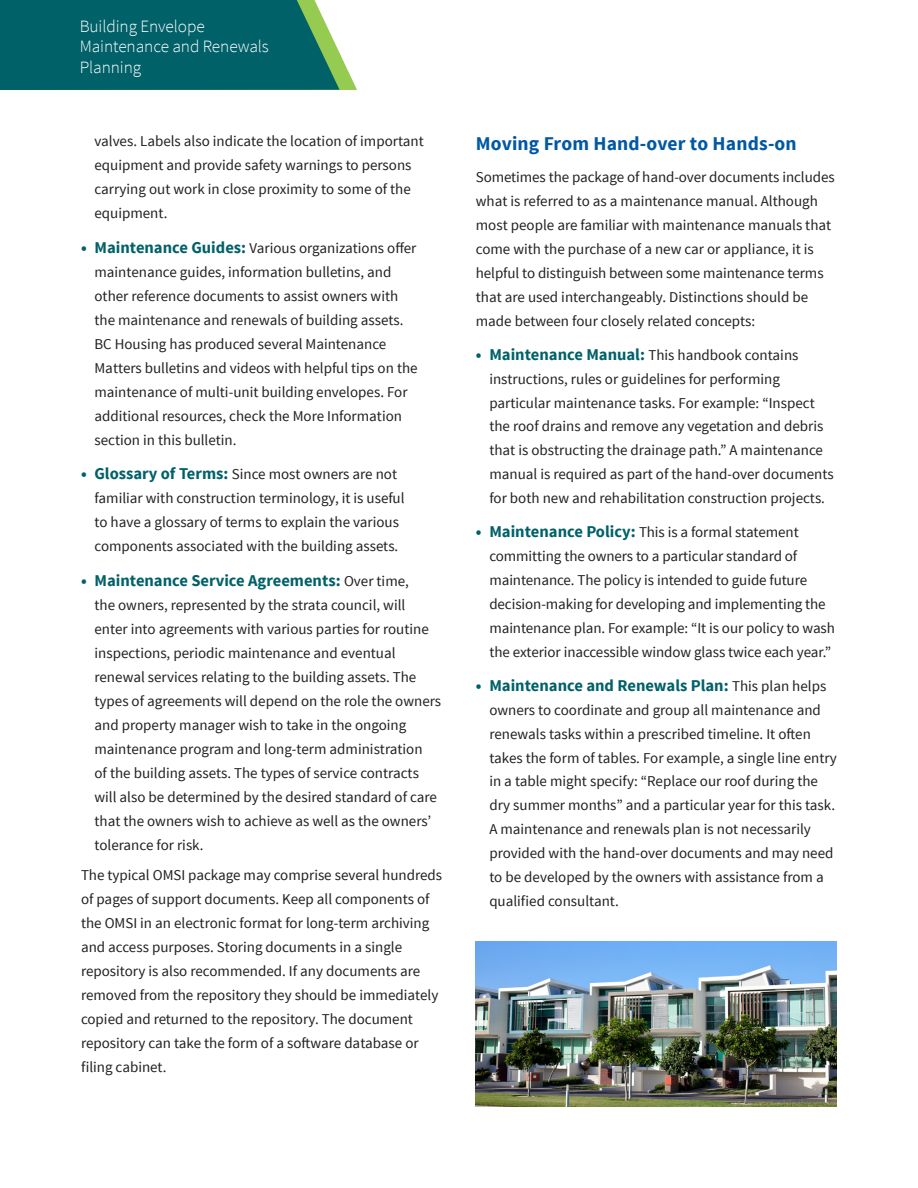
<style>
.page{position:relative;width:918px;height:1188px;background:#fff}
.page>*{position:absolute;margin:0;border:0;box-sizing:border-box;transform-origin:0 0}
.MM_Subhead{font:700 19.5px "Source Sans Pro";letter-spacing:.01em;color:#0158a4}
.t1{font:300 17.25px/20.7px "Source Sans Pro";letter-spacing:-.005em;color:#fff}
.MM_Subhead_2{font:700 16.5px "Source Sans Pro";color:#006169}
.MM_Subhead_2-2{font:15px/24px "Source Sans Pro";color:#231f20}
.MM_Body{font:15px/24px "Source Sans Pro";color:#231f20}
.s1{font-weight:700;font-size:16.5px;color:#006169}
.s2{font-weight:400;font-size:15px;color:#231f20}
</style>
<div class="page">
<svg style="left:0;top:0;width:357px;height:90px;background:#166f70"></svg>
<img style="left:475px;top:942px;width:362px;height:165px">
<p class="t1" style="left:80px;top:16px;width:191px">Building Envelope<br>Maintenance and Renewals<br>Planning</p>
<p class="MM_Subhead_2-2" style="left:94px;top:130px;width:331px">valves. Labels also indicate the location of important equipment and provide safety warnings to persons carrying out work in close proximity to some of the equipment.</p>
<p class="MM_Subhead_2-2" style="left:94px;top:236px;width:325px;text-indent:-14px"><span class="s1">• Maintenance Guides:</span> Various organizations offer maintenance guides, information bulletins, and other reference documents to assist owners with the maintenance and renewals of building assets.<br>BC Housing has produced several Maintenance Matters bulletins and videos with helpful tips on the maintenance of multi-unit building envelopes. For additional resources, check the More Information section in this bulletin.</p>
<p class="MM_Subhead_2-2" style="left:94px;top:463px;width:312px;text-indent:-14px"><span class="s1">• Glossary of Terms:</span> Since most owners are not familiar with construction terminology, it is useful to have a glossary of terms to explain the various components associated with the building assets.</p>
<p class="MM_Subhead_2" style="left:81px;top:570px;width:329px">• Maintenance Service Agreements: <span class="s2">Over time,</span></p>
<p class="MM_Subhead_2-2" style="left:94px;top:593px;width:348px">the owners, represented by the strata council, will enter into agreements with various parties for routine inspections, periodic maintenance and eventual renewal services relating to the building assets. The types of agreements will depend on the role the owners and property manager wish to take in the ongoing maintenance program and long-term administration<br>of the building assets. The types of service contracts will also be determined by the desired standard of care that the owners wish to achieve as well as the owners’ tolerance for risk.</p>
<p class="MM_Body" style="left:81px;top:863px;width:363px">The typical OMSI package may comprise several hundreds of pages of support documents. Keep all components of the OMSI in an electronic format for long-term archiving and access purposes. Storing documents in a single repository is also recommended. If any documents are removed from the repository they should be immediately copied and returned to the repository. The document repository can take the form of a software database or filing cabinet.</p>
<p class="MM_Subhead" style="left:476px;top:131px;width:322px">Moving From Hand-over to Hands-on</p>
<p class="MM_Body" style="left:476px;top:166px;width:360px">Sometimes the package of hand-over documents includes what is referred to as a maintenance manual. Although most people are familiar with maintenance manuals that come with the purchase of a new car or appliance, it is helpful to distinguish between some maintenance terms that are used interchangeably. Distinctions should be made between four closely related concepts:</p>
<p class="MM_Subhead_2-2" style="left:489px;top:343px;width:346px;text-indent:-14px"><span class="s1">• Maintenance Manual:</span> This handbook contains instructions, rules or guidelines for performing particular maintenance tasks. For example: “Inspect the roof drains and remove any vegetation and debris that is obstructing the drainage path.” A maintenance manual is required as part of the hand-over documents for both new and rehabilitation construction projects.</p>
<p class="MM_Subhead_2-2" style="left:489px;top:521px;width:347px;text-indent:-14px"><span class="s1">• Maintenance Policy:</span> This is a formal statement committing the owners to a particular standard of maintenance. The policy is intended to guide future decision-making for developing and implementing the maintenance plan. For example: “It is our policy to wash the exterior inaccessible window glass twice each year.”</p>
<p class="MM_Subhead_2" style="left:476px;top:675px;width:352px">• Maintenance and Renewals Plan: <span class="s2">This plan helps</span></p>
<p class="MM_Subhead_2-2" style="left:489px;top:698px;width:349px">owners to coordinate and group all maintenance and renewals tasks within a prescribed timeline. It often takes the form of tables. For example, a single line entry in a table might specify: “Replace our roof during the dry summer months” and a particular year for this task.<br>A maintenance and renewals plan is not necessarily provided with the hand-over documents and may need to be developed by the owners with assistance from a qualified consultant.</p>
</div>
